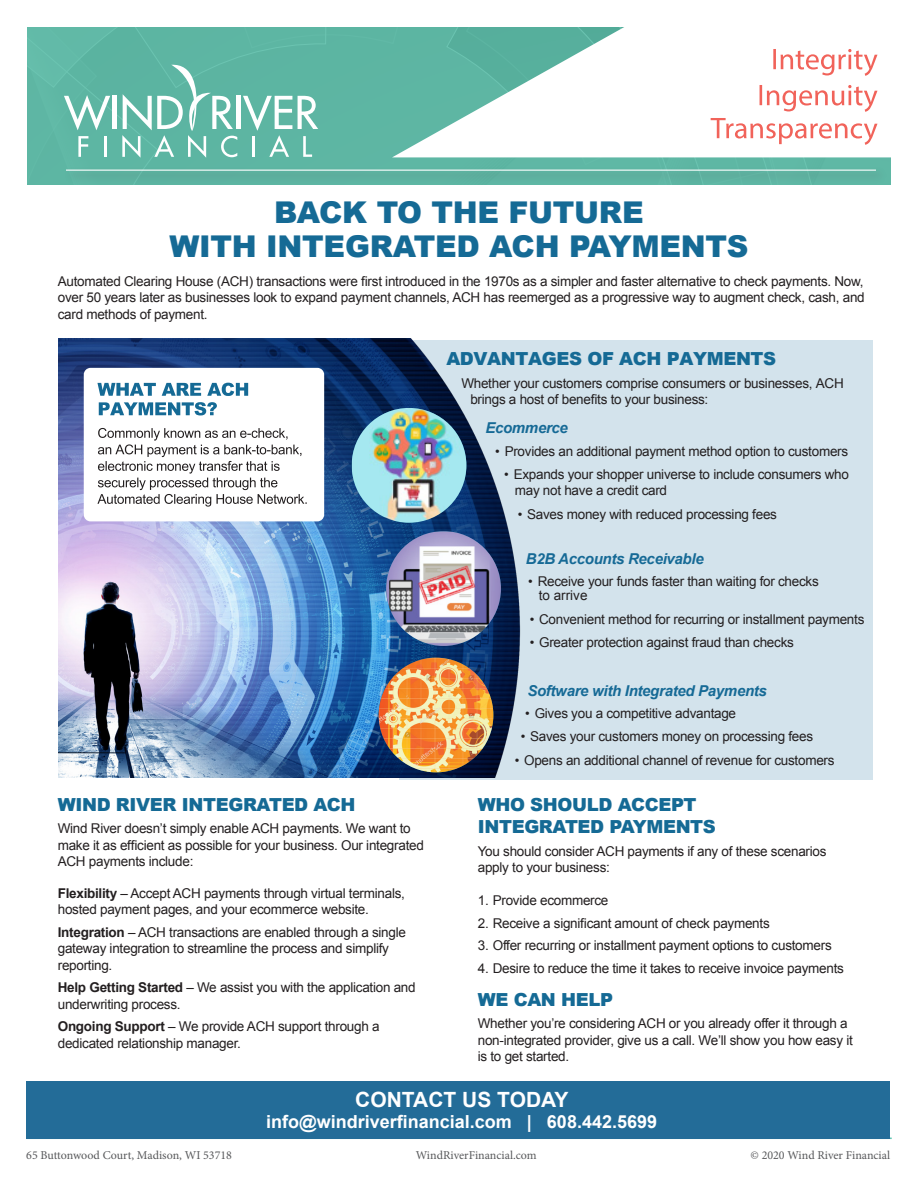
<style>
.page{position:relative;width:918px;height:1188px;background:#fff}
.page>*{position:absolute;margin:0;border:0;box-sizing:border-box;transform-origin:0 0}
.t1{font:900 30px "Arial";letter-spacing:-.01em;color:#156a95}
.t2{font:700 21px "Arial";color:#fff}
.t3{font:900 18px "Arial";letter-spacing:-.02em;color:#156a95}
.t4{font:700 18px "Arial";color:#fff}
.t5{font:italic 700 15px "Arial";letter-spacing:-.02em;color:#166a96}
.t6{font:13.5px/16.5px "Arial";letter-spacing:-.02em;color:#231f20}
.t7{font:13.5px "Arial";color:#231f20}
.t8{font:12px "Minion Pro";color:#57585a}
.s1{font-family:"Futura PT";font-weight:700}
.s2{font-weight:700}
</style>
<div class="page">
<hr style="left:26px;top:1138px;width:866px;height:1px;background:#2eb298">
<div style="left:399px;top:340px;width:474px;height:439px;background:#d3e3ec"></div>
<svg style="left:27px;top:27px;width:851px;height:158px"></svg>
<img style="left:58px;top:339px;width:463px;height:439px">
<img style="left:386px;top:531px;width:115px;height:115px;border-radius:57px">
<img style="left:379px;top:658px;width:114px;height:114px;border-radius:57px">
<img style="left:352px;top:408px;width:114px;height:115px;border-radius:57px">
<div style="left:84px;top:368px;width:240px;height:153px;background:#fff;border-radius:7px"></div>
<svg style="left:97px;top:428px;width:210px;height:79px"></svg>
<svg style="left:99px;top:402px;width:118px;height:13px"></svg>
<svg style="left:97px;top:383px;width:151px;height:13px"></svg>
<div style="left:26px;top:1081px;width:864px;height:58px;background:#236c98"></div>
<p class="t1" style="left:274px;top:190px;width:371px">BACK TO THE FUTURE</p>
<p class="t1" style="left:169px;top:225px;width:581px">WITH INTEGRATED ACH PAYMENTS</p>
<p class="t6" style="left:58px;top:273px;width:808px;text-align:justify">Automated Clearing House (ACH) transactions were first introduced in the 1970s as a simpler and faster alternative to check payments. Now, over 50 years later as businesses look to expand payment channels, ACH has reemerged as a progressive way to augment check, cash, and card methods of payment.</p>
<p class="t3" style="left:446px;top:346px;width:331px">ADVANTAGES OF ACH PAYMENTS</p>
<p class="t6" style="left:470px;top:375px;width:375px;text-indent:-9px">Whether your customers comprise consumers or businesses, ACH brings a host of benefits to your business:</p>
<p class="t5" style="left:485px;top:418px;width:84px">Ecommerce</p>
<p class="t6" style="left:496px;top:443px;width:354px"><span class="s1">·</span> Provides an additional payment method option to customers</p>
<p class="t6" style="left:515px;top:466px;width:336px;text-indent:-10px"><span class="s1">·</span> Expands your shopper universe to include consumers who may not have a credit card</p>
<p class="t6" style="left:518px;top:506px;width:260px"><span class="s1">·</span> Saves money with reduced processing fees</p>
<p class="t5" style="left:526px;top:549px;width:179px">B2B Accounts Receivable</p>
<p class="t6" style="left:529px;top:573px;width:291px"><span class="s1">·</span> Receive your funds faster than waiting for checks</p>
<p class="t7" style="left:539px;top:587px;width:50px">to arrive</p>
<p class="t6" style="left:530px;top:611px;width:336px"><span class="s1">·</span> Convenient method for recurring or installment payments</p>
<p class="t6" style="left:530px;top:634px;width:265px"><span class="s1">·</span> Greater protection against fraud than checks</p>
<p class="t5" style="left:527px;top:681px;width:241px">Software with Integrated Payments</p>
<p class="t6" style="left:526px;top:705px;width:212px"><span class="s1">·</span> Gives you a competitive advantage</p>
<p class="t6" style="left:521px;top:728px;width:293px"><span class="s1">·</span> Saves your customers money on processing fees</p>
<p class="t6" style="left:515px;top:752px;width:321px"><span class="s1">·</span> Opens an additional channel of revenue for customers</p>
<p class="t3" style="left:58px;top:792px;width:299px">WIND RIVER INTEGRATED ACH</p>
<p class="t6" style="left:58px;top:821px;width:368px">Wind River doesn’t simply enable ACH payments. We want to make it as efficient as possible for your business. Our integrated<br>ACH payments include:</p>
<p class="t6" style="left:58px;top:885px;width:349px"><span class="s2">Flexibility</span> – Accept ACH payments through virtual terminals, hosted payment pages, and your ecommerce website.</p>
<p class="t6" style="left:58px;top:924px;width:350px"><span class="s2">Integration</span> – ACH transactions are enabled through a single gateway integration to streamline the process and simplify reporting.</p>
<p class="t6" style="left:58px;top:979px;width:359px"><span class="s2">Help Getting Started</span> – We assist you with the application and underwriting process.</p>
<p class="t6" style="left:58px;top:1018px;width:323px"><span class="s2">Ongoing Support</span> – We provide ACH support through a dedicated relationship manager.</p>
<p class="t3" style="left:478px;top:792px;width:220px">WHO SHOULD ACCEPT</p>
<p class="t3" style="left:478px;top:814px;width:240px">INTEGRATED PAYMENTS</p>
<p class="t6" style="left:478px;top:843px;width:350px">You should consider ACH payments if any of these scenarios apply to your business:</p>
<p class="t6" style="left:478px;top:892px;width:132px">1. Provide ecommerce</p>
<p class="t6" style="left:478px;top:915px;width:293px">2. Receive a significant amount of check payments</p>
<p class="t6" style="left:478px;top:937px;width:355px">3. Offer recurring or installment payment options to customers</p>
<p class="t6" style="left:478px;top:960px;width:368px">4. Desire to reduce the time it takes to receive invoice payments</p>
<p class="t3" style="left:478px;top:987px;width:137px">WE CAN HELP</p>
<p class="t6" style="left:478px;top:1016px;width:377px">Whether you’re considering ACH or you already offer it through a non-integrated provider, give us a call. We’ll show you how easy it is to get started.</p>
<p class="t2" style="left:355px;top:1086px;width:215px">CONTACT US TODAY</p>
<p class="t4" style="left:266px;top:1110px;width:392px">info@windriverfinancial.com | 608.442.5699</p>
<p class="t8" style="left:26px;top:1147px;width:207px">65 Buttonwood Court, Madison, WI 53718</p>
<p class="t8" style="left:416px;top:1147px;width:122px">WindRiverFinancial.com</p>
<p class="t8" style="left:751px;top:1147px;width:141px">© 2020 Wind River Financial</p>
</div>
